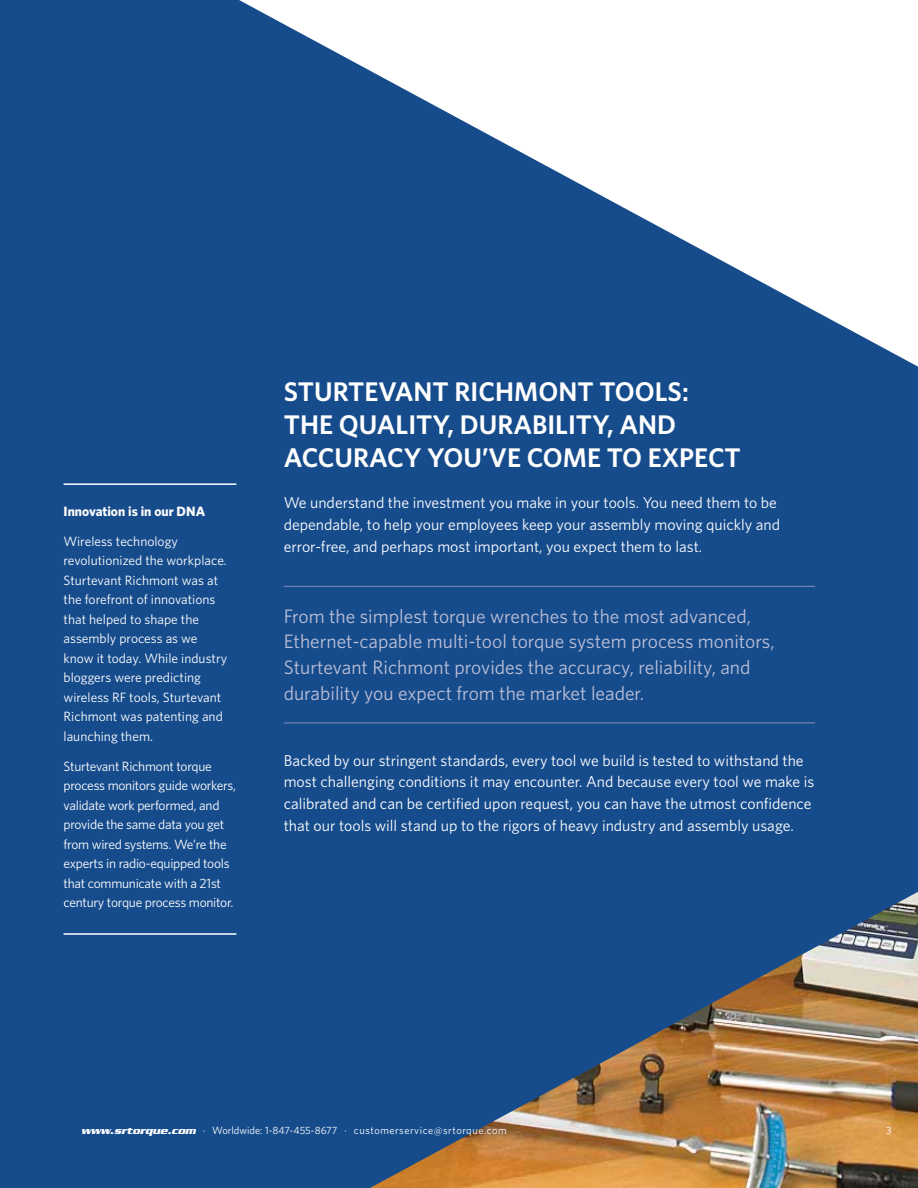
<style>
.page{position:relative;width:918px;height:1188px;background:#164c8c}
.page>*{position:absolute;margin:0;border:0;box-sizing:border-box;transform-origin:0 0}
.t1{font:600 27px/33px "Whitney";color:#fff}
.t2{font:19.5px/25.5px "Whitney";color:#bcbfd7}
.t3{font:15.75px/21.8px "Whitney";color:#fff}
.t4{font:13.5px/19.5px "Whitney";letter-spacing:-.01em;color:#fff}
.t5{font:700 13.5px "Whitney";color:#fff}
.t6{font:10.5px "Whitney";letter-spacing:.045em;color:#fff}
.s1{font-family:"Serpentine";font-weight:700;font-style:italic}
</style>
<div class="page">
<hr style="left:64px;top:483px;width:172px;height:2px;background:#fff">
<img style="left:370px;top:892px;width:548px;height:296px">
<hr style="left:64px;top:933px;width:172px;height:2px;background:#fff">
<hr style="left:284px;top:723px;width:531px;height:1px;background:#868fb8">
<hr style="left:284px;top:586px;width:531px;height:1px;background:#868fb8">
<svg style="left:239px;top:0;width:679px;height:367px"></svg>
<p class="t5" style="left:64px;top:503px;width:143px">Innovation is in our DNA</p>
<p class="t4" style="left:64px;top:531px;width:165px">Wireless technology revolutionized the workplace.<br>Sturtevant Richmont was at the forefront of innovations that helped to shape the assembly process as we know it today. While industry bloggers were predicting wireless RF tools, Sturtevant<br>Richmont was patenting and launching them.</p>
<p class="t4" style="left:64px;top:756px;width:174px">Sturtevant Richmont torque process monitors guide workers, validate work performed, and provide the same data you get from wired systems. We’re the experts in radio-equipped tools that communicate with a 21st century torque process monitor.</p>
<h1 class="t1" style="left:284px;top:374px;width:452px">STURTEVANT RICHMONT TOOLS:<br>THE QUALITY, DURABILITY, AND<br>ACCURACY YOU’VE COME TO EXPECT</h1>
<p class="t3" style="left:284px;top:492px;width:498px">We understand the investment you make in your tools. You need them to be dependable, to help your employees keep your assembly moving quickly and error-free, and perhaps most important, you expect them to last.</p>
<h2 class="t2" style="left:284px;top:603px;width:493px">From the simplest torque wrenches to the most advanced, Ethernet-capable multi-tool torque system process monitors, Sturtevant Richmont provides the accuracy, reliability, and durability you expect from the market leader.</h2>
<p class="t3" style="left:284px;top:749px;width:532px">Backed by our stringent standards, every tool we build is tested to withstand the most challenging conditions it may encounter. And because every tool we make is calibrated and can be certified upon request, you can have the utmost confidence that our tools will stand up to the rigors of heavy industry and assembly usage.</p>
<p class="t6" style="left:81px;top:1124px;width:427px"><span class="s1">www.srtorque.com</span> · Worldwide: 1-847-455-8677 · customerservice@srtorque.com</p>
<p class="t6" style="left:886px;top:1123px;width:7px">3</p>
</div>
